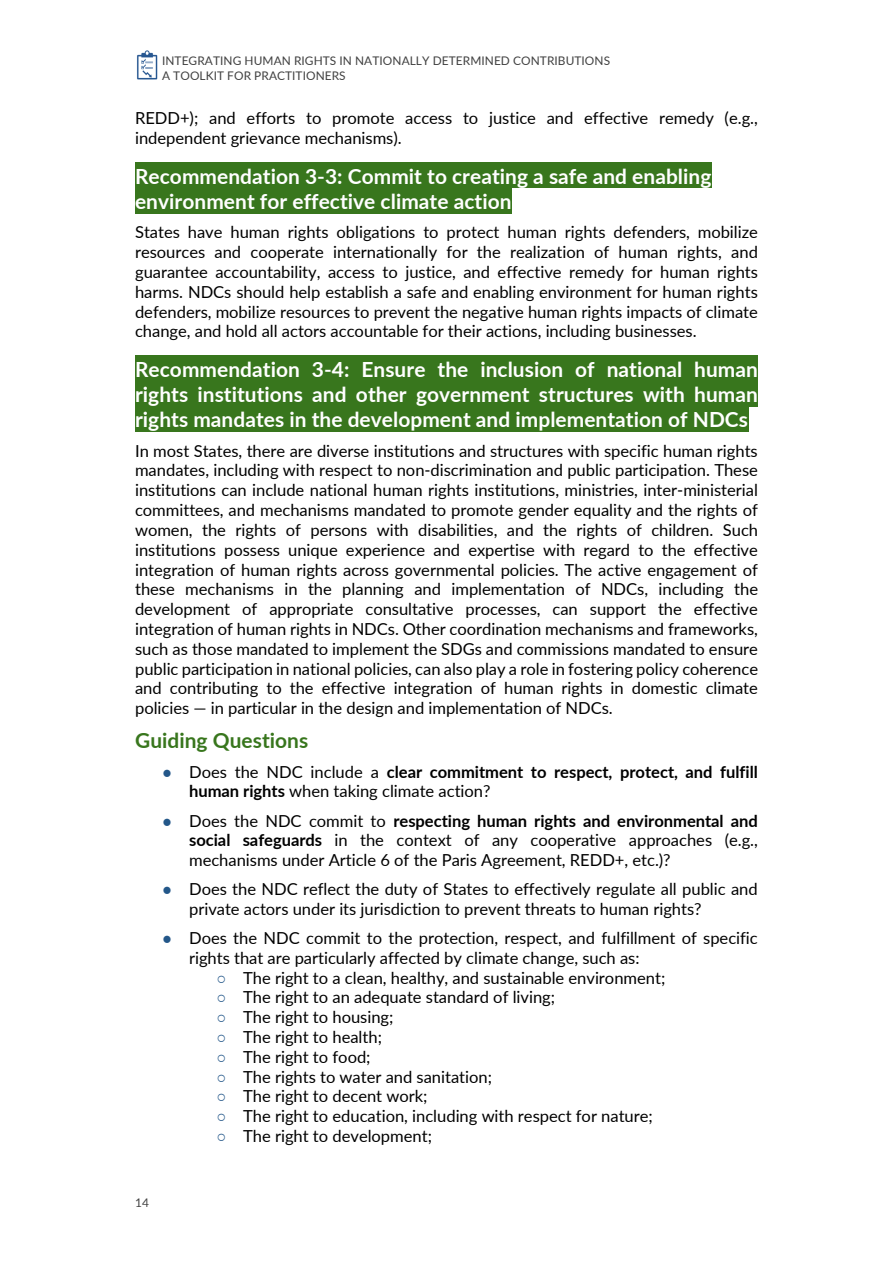
<style>
.page{position:relative;width:893px;height:1262px;background:#fff}
.page>*{position:absolute;margin:0;border:0;box-sizing:border-box;transform-origin:0 0}
.t1{font:700 20.85px/25.2px "Lato";letter-spacing:.005em;color:#fff}
.t2{font:700 20.85px "Lato";letter-spacing:.005em;color:#38761d}
.t3{font:16.5px/19.8px "Lato";color:#000}
.t4{font:700 16.5px/19.8px "Lato";color:#000}
.t5{font:11.85px/14.7px "Lato";letter-spacing:.005em;color:#404040}
.t6{font:11.85px "Lato";color:#434343}
.s1{font-family:"Tahoma";font-weight:400;color:#235789}
.s2{font-weight:400}
.s3{font-family:"Tahoma";color:#235789}
.s4{font-weight:700}
.s5{font-family:"Courier New";color:#235789}
</style>
<div class="page">
<img style="left:137px;top:51px;width:21px;height:28px">
<div style="left:135px;top:163px;width:576px;height:25px;background:#38761d"></div>
<div style="left:135px;top:188px;width:376px;height:25px;background:#38761d"></div>
<div style="left:135px;top:356px;width:622px;height:25px;background:#38761d"></div>
<div style="left:135px;top:381px;width:622px;height:25px;background:#38761d"></div>
<div style="left:135px;top:406px;width:613px;height:25px;background:#38761d"></div>
<p class="t5" style="left:162px;top:53px;width:449px">INTEGRATING HUMAN RIGHTS IN NATIONALLY DETERMINED CONTRIBUTIONS<br>A TOOLKIT FOR PRACTITIONERS</p>
<p class="t3" style="left:135px;top:108px;width:624px">REDD+); and efforts to promote access to justice and effective remedy (e.g., independent grievance mechanisms).</p>
<p class="t1" style="left:135px;top:163px;width:577px">Recommendation 3-3: Commit to creating a safe and enabling environment for effective climate action</p>
<p class="t3" style="left:135px;top:222px;width:624px;text-align:justify">States have human rights obligations to protect human rights defenders, mobilize resources and cooperate internationally for the realization of human rights, and guarantee accountability, access to justice, and effective remedy for human rights harms. NDCs should help establish a safe and enabling environment for human rights defenders, mobilize resources to prevent the negative human rights impacts of climate change, and hold all actors accountable for their actions, including businesses.</p>
<p class="t1" style="left:135px;top:356px;width:624px;text-align:justify">Recommendation 3-4: Ensure the inclusion of national human rights institutions and other government structures with human rights mandates in the development and implementation of NDCs</p>
<p class="t3" style="left:135px;top:440px;width:624px;text-align:justify">In most States, there are diverse institutions and structures with specific human rights mandates, including with respect to non-discrimination and public participation. These institutions can include national human rights institutions, ministries, inter-ministerial committees, and mechanisms mandated to promote gender equality and the rights of women, the rights of persons with disabilities, and the rights of children. Such institutions possess unique experience and expertise with regard to the effective integration of human rights across governmental policies. The active engagement of these mechanisms in the planning and implementation of NDCs, including the development of appropriate consultative processes, can support the effective integration of human rights in NDCs. Other coordination mechanisms and frameworks, such as those mandated to implement the SDGs and commissions mandated to ensure public participation in national policies, can also play a role in fostering policy coherence and contributing to the effective integration of human rights in domestic climate policies — in particular in the design and implementation of NDCs.</p>
<p class="t2" style="left:135px;top:727px;width:175px">Guiding Questions</p>
<p class="t4" style="left:189px;top:761px;width:570px;text-indent:-27px"><span class="s1">●</span> <span class="s2">Does the NDC include a</span> clear commitment to respect, protect, and fulfill human rights <span class="s2">when taking climate action?</span></p>
<p class="t3" style="left:189px;top:810px;width:570px;text-align:justify;text-indent:-27px"><span class="s3">●</span> Does the NDC commit to <span class="s4">respecting human rights and environmental and social safeguards</span> in the context of any cooperative approaches (e.g., mechanisms under Article 6 of the Paris Agreement, REDD+, etc.)?</p>
<p class="t3" style="left:189px;top:878px;width:570px;text-indent:-27px"><span class="s3">●</span> Does the NDC reflect the duty of States to effectively regulate all public and private actors under its jurisdiction to prevent threats to human rights?</p>
<p class="t3" style="left:189px;top:927px;width:570px;text-indent:-27px"><span class="s3">●</span> Does the NDC commit to the protection, respect, and fulfillment of specific rights that are particularly affected by climate change, such as:</p>
<p class="t3" style="left:216px;top:967px;width:450px"><span class="s5">○</span> The right to a clean, healthy, and sustainable environment;</p>
<p class="t3" style="left:216px;top:987px;width:340px"><span class="s5">○</span> The right to an adequate standard of living;</p>
<p class="t3" style="left:216px;top:1006px;width:179px"><span class="s5">○</span> The right to housing;</p>
<p class="t3" style="left:216px;top:1026px;width:167px"><span class="s5">○</span> The right to health;</p>
<p class="t3" style="left:216px;top:1046px;width:156px"><span class="s5">○</span> The right to food;</p>
<p class="t3" style="left:216px;top:1066px;width:277px"><span class="s5">○</span> The rights to water and sanitation;</p>
<p class="t3" style="left:216px;top:1086px;width:213px"><span class="s5">○</span> The right to decent work;</p>
<p class="t3" style="left:216px;top:1105px;width:438px"><span class="s5">○</span> The right to education, including with respect for nature;</p>
<p class="t3" style="left:216px;top:1125px;width:217px"><span class="s5">○</span> The right to development;</p>
<p class="t6" style="left:135px;top:1194px;width:15px">14</p>
</div>
